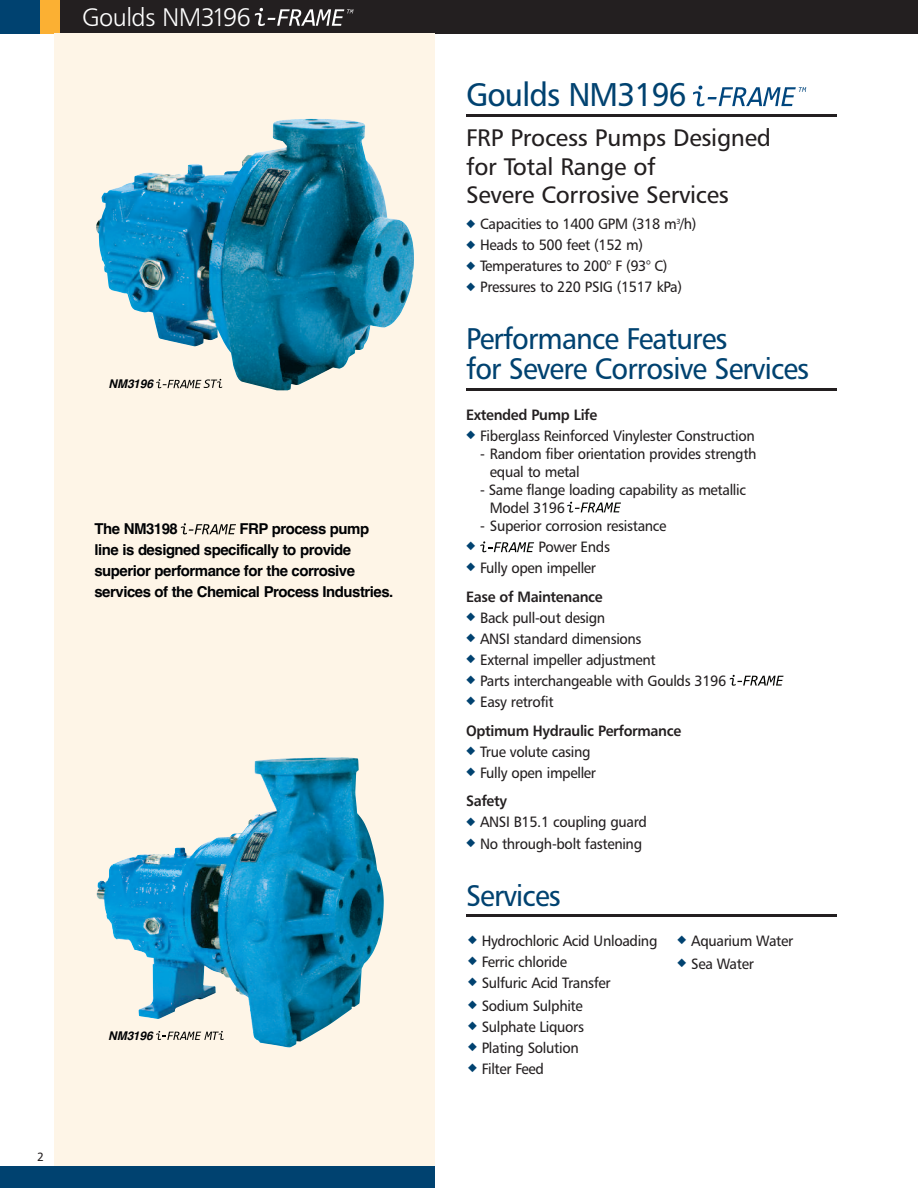
<style>
.page{position:relative;width:918px;height:1188px;background:#fff}
.page>*{position:absolute;margin:0;border:0;box-sizing:border-box;transform-origin:0 0}
.t1{font:33px "Humanist 777 BT Roman B";letter-spacing:-.03em;color:#004270;scale:.95 1}
.t2{font:30px/30px "Humanist 777 BT Roman B";letter-spacing:-.03em;color:#004270;scale:.95 1}
.t3{font:25.5px "Humanist 777 BT Light B";letter-spacing:-.025em;color:#fff}
.t4{font:24px/28.5px "Humanist 777 BT Roman B";letter-spacing:-.01em;color:#231f20}
.t5{font:15px/18px "Humanist 777 BT Roman B";letter-spacing:-.025em;color:#231f20;scale:.95 1}
.t6{font:700 15px/21px "Helvetica";letter-spacing:-.035em;color:#000103}
.t7{font:15px "Humanist 777 BT Bold B";letter-spacing:-.025em;color:#231f20;scale:.95 1}
.t8{font:italic 700 12px "Helvetica";color:#000103}
.t9{font:12px "Humanist 777 BT Roman B";color:#231f20}
.s1{color:#004270}
</style>
<div class="page">
<div style="left:0;top:0;width:41px;height:34px;background:#004270"></div>
<div style="left:41px;top:0;width:21px;height:34px;background:#fbb033"></div>
<div style="left:61px;top:0;width:857px;height:34px;background:#231f20"></div>
<svg style="left:255px;top:8px;width:98px;height:18px"></svg>
<svg style="left:54px;top:34px;width:381px;height:1132px;background:#d1deda"></svg>
<img style="left:96px;top:119px;width:199px;height:187px">
<hr style="left:466px;top:115px;width:371px;height:2px;background:#231f20">
<hr style="left:466px;top:388px;width:371px;height:3px;background:#231f20">
<hr style="left:466px;top:914px;width:371px;height:3px;background:#231f20">
<svg style="left:693px;top:86px;width:113px;height:20px"></svg>
<svg style="left:730px;top:675px;width:54px;height:11px"></svg>
<svg style="left:181px;top:523px;width:55px;height:11px"></svg>
<svg style="left:156px;top:379px;width:66px;height:9px"></svg>
<svg style="left:156px;top:1031px;width:68px;height:9px"></svg>
<svg style="left:567px;top:502px;width:54px;height:11px"></svg>
<img style="left:97px;top:758px;width:215px;height:149px">
<div style="left:0;top:1166px;width:435px;height:22px;background:#004270"></div>
<svg style="left:480px;top:541px;width:54px;height:11px"></svg>
<h3 class="t3" style="left:82px;top:7px;width:170px">Goulds NM3196</h3>
<p class="t8" style="left:108px;top:377px;width:46px">NM3196</p>
<p class="t6" style="left:94px;top:518px;width:85px">The NM3198</p>
<p class="t6" style="left:94px;top:518px;width:300px;text-indent:145px">FRP process pump line is designed specifically to provide superior performance for the corrosive services of the Chemical Process Industries.</p>
<p class="t9" style="left:37px;top:1152px;width:8px">2</p>
<p class="t8" style="left:108px;top:1029px;width:46px">NM3196</p>
<h1 class="t1" style="left:466px;top:81px;width:234px">Goulds NM3196</h1>
<h3 class="t4" style="left:466px;top:125px;width:306px">FRP Process Pumps Designed for Total Range of<br>Severe Corrosive Services</h3>
<p class="t5" style="left:466px;top:216px;width:244px"><span class="s1">◆</span> Capacities to 1400 GPM (318 m<sup>3</sup>/h)</p>
<p class="t5" style="left:466px;top:237px;width:188px"><span class="s1">◆</span> Heads to 500 feet (152 m)</p>
<p class="t5" style="left:466px;top:258px;width:214px"><span class="s1">◆</span> Temperatures to 200° F (93° C)</p>
<p class="t5" style="left:466px;top:279px;width:229px"><span class="s1">◆</span> Pressures to 220 PSIG (1517 kPa)</p>
<h2 class="t2" style="left:466px;top:326px;width:363px">Performance Features<br>for Severe Corrosive Services</h2>
<p class="t7" style="left:466px;top:409px;width:140px">Extended Pump Life</p>
<p class="t5" style="left:466px;top:428px;width:305px"><span class="s1">◆</span> Fiberglass Reinforced Vinylester Construction</p>
<p class="t5" style="left:490px;top:446px;width:282px;text-indent:-10px">- Random fiber orientation provides strength equal to metal</p>
<p class="t5" style="left:490px;top:482px;width:271px;text-indent:-10px">- Same flange loading capability as metallic<br>Model 3196</p>
<p class="t5" style="left:480px;top:518px;width:198px">- Superior corrosion resistance</p>
<p class="t5" style="left:539px;top:539px;width:77px">Power Ends</p>
<p class="t5" style="left:466px;top:560px;width:138px"><span class="s1">◆</span> Fully open impeller</p>
<p class="t7" style="left:466px;top:590px;width:145px">Ease of Maintenance</p>
<p class="t5" style="left:466px;top:610px;width:148px"><span class="s1">◆</span> Back pull-out design</p>
<p class="t5" style="left:466px;top:631px;width:186px"><span class="s1">◆</span> ANSI standard dimensions</p>
<p class="t5" style="left:466px;top:652px;width:201px"><span class="s1">◆</span> External impeller adjustment</p>
<p class="t5" style="left:466px;top:673px;width:275px"><span class="s1">◆</span> Parts interchangeable with Goulds 3196</p>
<p class="t5" style="left:466px;top:694px;width:94px"><span class="s1">◆</span> Easy retrofit</p>
<p class="t7" style="left:466px;top:724px;width:228px">Optimum Hydraulic Performance</p>
<p class="t5" style="left:466px;top:744px;width:133px"><span class="s1">◆</span> True volute casing</p>
<p class="t5" style="left:466px;top:765px;width:138px"><span class="s1">◆</span> Fully open impeller</p>
<p class="t7" style="left:466px;top:795px;width:45px">Safety</p>
<p class="t5" style="left:466px;top:814px;width:192px"><span class="s1">◆</span> ANSI B15.1 coupling guard</p>
<p class="t5" style="left:466px;top:835px;width:187px"><span class="s1">◆</span> No through-bolt fastening</p>
<h2 class="t2" style="left:466px;top:882px;width:101px">Services</h2>
<p class="t5" style="left:468px;top:933px;width:201px"><span class="s1">◆</span> Hydrochloric Acid Unloading</p>
<p class="t5" style="left:468px;top:954px;width:106px"><span class="s1">◆</span> Ferric chloride</p>
<p class="t5" style="left:468px;top:975px;width:152px"><span class="s1">◆</span> Sulfuric Acid Transfer</p>
<p class="t5" style="left:468px;top:998px;width:123px"><span class="s1">◆</span> Sodium Sulphite</p>
<p class="t5" style="left:468px;top:1019px;width:124px"><span class="s1">◆</span> Sulphate Liquors</p>
<p class="t5" style="left:468px;top:1040px;width:118px"><span class="s1">◆</span> Plating Solution</p>
<p class="t5" style="left:468px;top:1061px;width:82px"><span class="s1">◆</span> Filter Feed</p>
<p class="t5" style="left:677px;top:933px;width:124px"><span class="s1">◆</span> Aquarium Water</p>
<p class="t5" style="left:677px;top:956px;width:82px"><span class="s1">◆</span> Sea Water</p>
</div>
